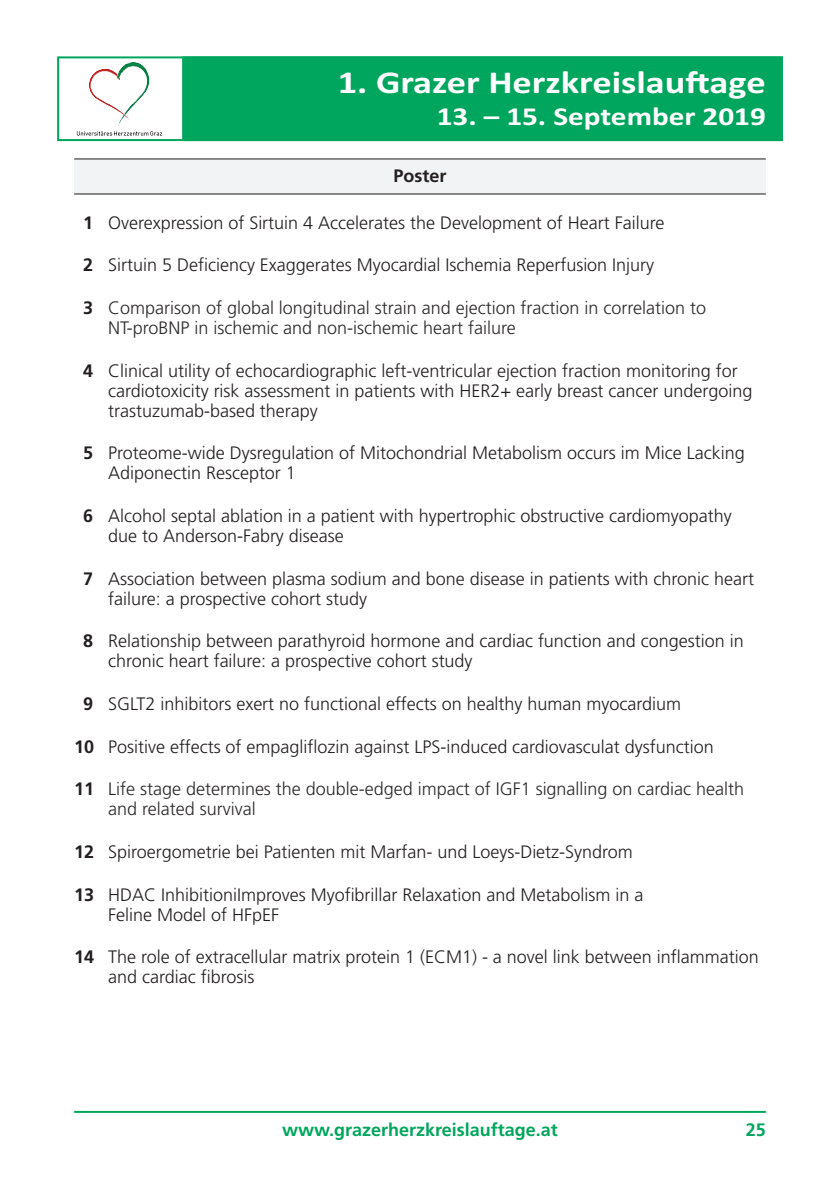
<style>
.page{position:relative;width:840px;height:1190px;background:#fff}
.page>*{position:absolute;margin:0;border:0;box-sizing:border-box;transform-origin:0 0}
.t1{font:700 32px "Calibri";color:#fff;scale:1.2 1}
.t2{font:700 26px "Calibri";color:#fff;scale:1.2 1}
.t3{font:300 18px/20px "Frutiger";color:#231f20}
.t4{font:300 18px/20px "Frutiger";color:#2c2929}
.t5{font:700 18px "Frutiger";color:#00a65d}
.t6{font:700 18px "Frutiger";color:#231f20}
.s1{font-weight:700}
.s2{font-weight:700;color:#231f20}
.s3{color:#231f20}
</style>
<div class="page">
<img style="left:89px;top:69px;width:28px;height:17px">
<img style="left:89px;top:86px;width:20px;height:20px">
<img style="left:109px;top:104px;width:21px;height:16px">
<img style="left:118px;top:68px;width:26px;height:6px">
<svg style="left:117px;top:74px;width:4px;height:6px"></svg>
<svg style="left:77px;top:131px;width:85px;height:5px"></svg>
<div style="left:184px;top:58px;width:597px;height:81px;background:#00a65d"></div>
<div style="left:182px;top:56px;width:601px;height:85px;border:2px solid #00a65d"></div>
<hr style="left:74px;top:1111px;width:692px;height:2px;background:#00a65d">
<div style="left:74px;top:158px;width:692px;height:37px;background:#f2f3f4"></div>
<hr style="left:74px;top:158px;width:692px;height:1px;background:#231f20">
<hr style="left:74px;top:193px;width:692px;height:1px;background:#231f20">
<h1 class="t1" style="left:338px;top:71px;width:358px">1. Grazer Herzkreislau-age</h1>
<h2 class="t2" style="left:437px;top:107px;width:276px">13. – 15. September 2019</h2>
<p class="t6" style="left:394px;top:169px;width:54px">Poster</p>
<p class="t3" style="left:83px;top:214px;width:583px"><span class="s1">1</span> Overexpression of Sirtuin 4 Accelerates the Development of Heart Failure</p>
<p class="t3" style="left:83px;top:256px;width:573px"><span class="s1">2</span> Sirtuin 5 Deficiency Exaggerates Myocardial Ischemia Reperfusion Injury</p>
<p class="t4" style="left:108px;top:299px;width:599px;text-indent:-25px"><span class="s2">3</span> Comparison of global longitudinal strain and ejection fraction in correlation to<br>NT-proBNP in ischemic and non-ischemic heart failure</p>
<p class="t3" style="left:108px;top:362px;width:646px;text-indent:-25px"><span class="s1">4</span> Clinical utility of echocardiographic left-ventricular ejection fraction monitoring for cardiotoxicity risk assessment in patients with HER2+ early breast cancer undergoing trastuzumab-based therapy</p>
<p class="t3" style="left:108px;top:445px;width:638px;text-indent:-25px"><span class="s1">5</span> Proteome-wide Dysregulation of Mitochondrial Metabolism occurs im Mice Lacking<br>Adiponectin Resceptor 1</p>
<p class="t3" style="left:108px;top:507px;width:625px;text-indent:-25px"><span class="s1">6</span> Alcohol septal ablation in a patient with hypertrophic obstructive cardiomyopathy due to Anderson-Fabry disease</p>
<p class="t3" style="left:108px;top:570px;width:648px;text-indent:-25px"><span class="s1">7</span> Association between plasma sodium and bone disease in patients with chronic heart failure: a prospective cohort study</p>
<p class="t3" style="left:108px;top:633px;width:637px;text-indent:-25px"><span class="s1">8</span> Relationship between parathyroid hormone and cardiac function and congestion in chronic heart failure: a prospective cohort study</p>
<p class="t3" style="left:83px;top:695px;width:599px"><span class="s1">9</span> SGLT2 inhibitors exert no functional effects on healthy human myocardium</p>
<p class="t3" style="left:74px;top:738px;width:641px"><span class="s1">10</span> Positive effects of empagliflozin against LPS-induced cardiovasculat dysfunction</p>
<p class="t4" style="left:108px;top:781px;width:637px;text-indent:-34px"><span class="s2">11</span> <span class="s3">L</span>ife stage determines the double-edged impact of IGF1 signalling on cardiac health and related survival</p>
<p class="t3" style="left:74px;top:843px;width:560px"><span class="s1">12</span> Spiroergometrie bei Patienten mit Marfan- und Loeys-Dietz-Syndrom</p>
<p class="t3" style="left:108px;top:886px;width:537px;text-indent:-34px"><span class="s1">13</span> HDAC InhibitioniImproves Myofibrillar Relaxation and Metabolism in a<br>Feline Model of HFpEF</p>
<p class="t3" style="left:108px;top:949px;width:652px;text-indent:-34px"><span class="s1">14</span> The role of extracellular matrix protein 1 (ECM1) - a novel link between inflammation and cardiac fibrosis</p>
<p class="t5" style="left:282px;top:1122px;width:277px">www.grazerherzkreislauftage.at</p>
<p class="t5" style="left:746px;top:1122px;width:22px">25</p>
</div>
